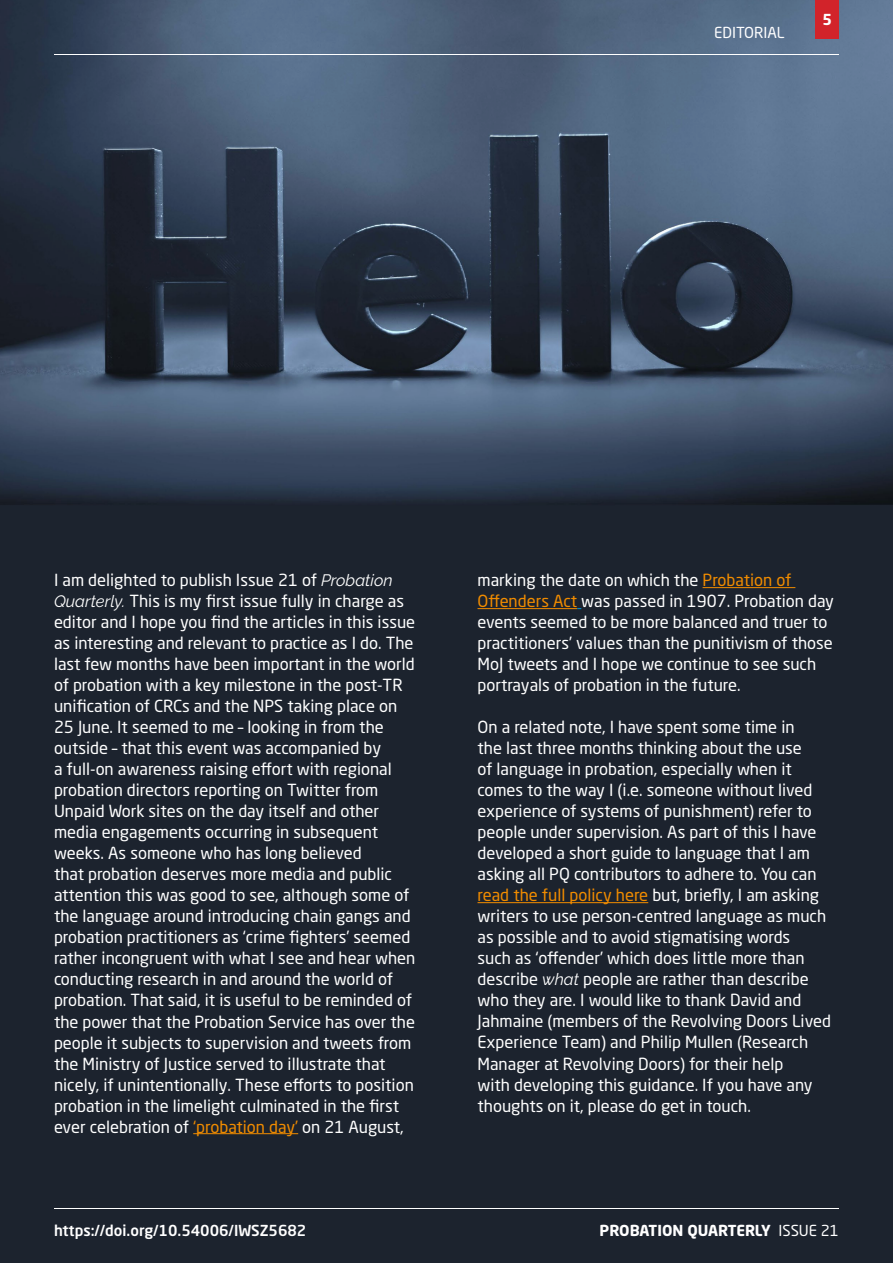
<style>
.page{position:relative;width:893px;height:1263px;background:#fff}
.page>*{position:absolute;margin:0;border:0;box-sizing:border-box;transform-origin:0 0}
.t1{font:16.5px/21px "Neo Sans Std";color:#fff}
.t2{font:500 15px "Neo Sans Std";color:#fff}
.t3{font:700 15px "Neo Sans Std";letter-spacing:-.005em;color:#fff}
.t4{font:15px "Neo Sans Std";color:#fff}
.s1{font-family:"Raleway";font-style:italic}
.s2{color:#f18c00}
.s3{font-weight:400}
</style>
<div class="page">
<img style="left:0;top:0;width:893px;height:1263px">
<hr style="left:54px;top:54px;width:785px;height:1px;background:#fff">
<hr style="left:54px;top:1208px;width:785px;height:1px;background:#fff">
<div style="left:816px;top:0;width:23px;height:38px;background:#d2232a"></div>
<hr style="left:193px;top:1133px;width:105px;height:1px;background:#f18c00">
<hr style="left:703px;top:587px;width:92px;height:1px;background:#f18c00">
<hr style="left:477px;top:608px;width:100px;height:1px;background:#f18c00">
<hr style="left:477px;top:902px;width:171px;height:1px;background:#f18c00">
<p class="t4" style="left:714px;top:24px;width:72px">EDITORIAL</p>
<p class="t3" style="left:822px;top:10px;width:11px">5</p>
<p class="t1" style="left:54px;top:569px;width:363px">I am delighted to publish Issue 21 of <span class="s1">Probation Quarterly.</span> This is my first issue fully in charge as editor and I hope you find the articles in this issue as interesting and relevant to practice as I do. The last few months have been important in the world of probation with a key milestone in the post-TR unification of CRCs and the NPS taking place on 25 June. It seemed to me – looking in from the outside – that this event was accompanied by<br>a full-on awareness raising effort with regional probation directors reporting on Twitter from Unpaid Work sites on the day itself and other media engagements occurring in subsequent weeks. As someone who has long believed<br>that probation deserves more media and public attention this was good to see, although some of the language around introducing chain gangs and probation practitioners as ‘crime fighters’ seemed rather incongruent with what I see and hear when conducting research in and around the world of probation. That said, it is useful to be reminded of the power that the Probation Service has over the people it subjects to supervision and tweets from the Ministry of Justice served to illustrate that nicely, if unintentionally. These efforts to position probation in the limelight culminated in the first ever celebration of <span class="s2">‘probation day’</span> on 21 August,</p>
<p class="t1" style="left:477px;top:569px;width:358px">marking the date on which the <span class="s2">Probation of Offenders Act</span> was passed in 1907. Probation day events seemed to be more balanced and truer to practitioners’ values than the punitivism of those MoJ tweets and I hope we continue to see such portrayals of probation in the future.</p>
<p class="t1" style="left:477px;top:716px;width:355px">On a related note, I have spent some time in<br>the last three months thinking about the use<br>of language in probation, especially when it comes to the way I (i.e. someone without lived experience of systems of punishment) refer to people under supervision. As part of this I have developed a short guide to language that I am asking all PQ contributors to adhere to. You can <span class="s2">read the full policy here</span> but, briefly, I am asking writers to use person-centred language as much as possible and to avoid stigmatising words<br>such as ‘offender’ which does little more than describe <span class="s1">what</span> people are rather than describe who they are. I would like to thank David and Jahmaine (members of the Revolving Doors Lived Experience Team) and Philip Mullen (Research Manager at Revolving Doors) for their help<br>with developing this guidance. If you have any thoughts on it, please do get in touch.</p>
<p class="t2" style="left:54px;top:1221px;width:254px">https://doi.org/10.54006/IWSZ5682</p>
<p class="t3" style="left:600px;top:1221px;width:241px">PROBATION QUARTERLY <span class="s3">ISSUE 21</span></p>
</div>
